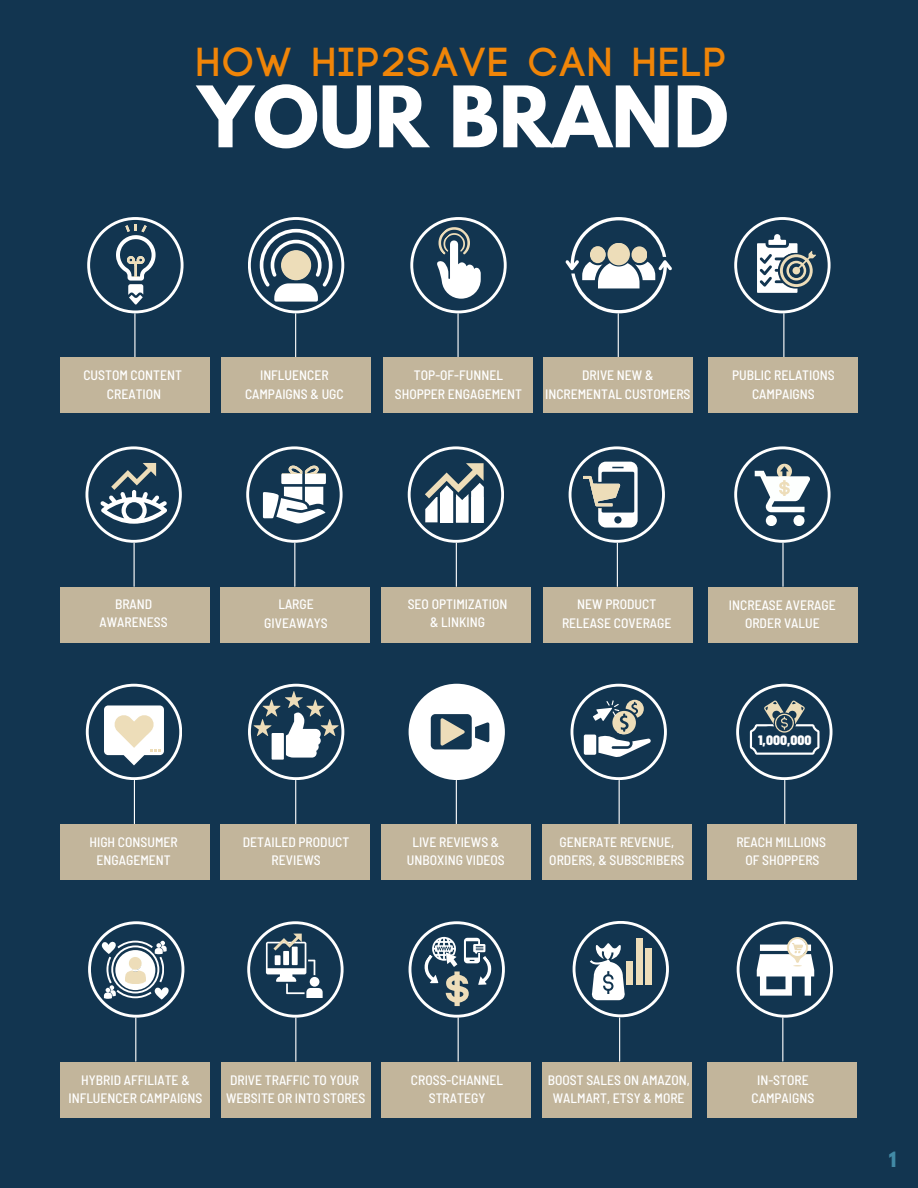
<style>
.page{position:relative;width:918px;height:1188px;background:#123550}
.page>*{position:absolute;margin:0;border:0;box-sizing:border-box;transform-origin:0 0}
.t1{font:700 75px "League Spartan";color:#fff}
.t2{font:700 40.5px "Code";letter-spacing:.085em;color:#f08508}
.t3{font:700 18.75px "League Spartan";color:#428aa6}
.t4{font:500 semi-condensed 13.65px "Barlow";color:#fff}
.t5{font:900 semi-condensed 13.65px "Barlow";color:#fff}
</style>
<div class="page">
<svg style="left:85px;top:446px;width:97px;height:97px"></svg>
<svg style="left:246px;top:446px;width:97px;height:97px"></svg>
<svg style="left:248px;top:217px;width:96px;height:96px"></svg>
<div style="left:281px;top:250px;width:30px;height:30px;background:#edddb9;border-radius:50%"></div>
<svg style="left:86px;top:684px;width:96px;height:96px"></svg>
<svg style="left:87px;top:217px;width:97px;height:96px"></svg>
<svg style="left:569px;top:446px;width:96px;height:97px"></svg>
<hr style="left:134px;top:314px;width:1px;height:43px;background:#fff">
<hr style="left:295px;top:314px;width:1px;height:43px;background:#fff">
<div style="left:60px;top:358px;width:150px;height:55px;background:#c2b59b"></div>
<div style="left:221px;top:358px;width:150px;height:55px;background:#c2b59b"></div>
<hr style="left:617px;top:543px;width:1px;height:43px;background:#fff">
<hr style="left:134px;top:780px;width:1px;height:44px;background:#fff">
<div style="left:543px;top:587px;width:150px;height:55px;background:#c2b59b"></div>
<div style="left:60px;top:824px;width:150px;height:56px;background:#c2b59b"></div>
<hr style="left:134px;top:543px;width:1px;height:43px;background:#fff">
<hr style="left:294px;top:543px;width:1px;height:43px;background:#fff">
<hr style="left:456px;top:543px;width:1px;height:43px;background:#fff">
<div style="left:60px;top:587px;width:150px;height:55px;background:#c2b59b"></div>
<div style="left:220px;top:587px;width:150px;height:55px;background:#c2b59b"></div>
<div style="left:381px;top:587px;width:150px;height:55px;background:#c2b59b"></div>
<svg style="left:409px;top:684px;width:96px;height:96px"></svg>
<svg style="left:248px;top:684px;width:96px;height:96px"></svg>
<hr style="left:295px;top:780px;width:1px;height:44px;background:#fff">
<hr style="left:456px;top:780px;width:1px;height:44px;background:#fff">
<div style="left:220px;top:824px;width:150px;height:56px;background:#c2b59b"></div>
<div style="left:381px;top:824px;width:150px;height:56px;background:#c2b59b"></div>
<svg style="left:565px;top:217px;width:107px;height:96px"></svg>
<div style="left:631px;top:246px;width:16px;height:17px;background:#edddb9;border-radius:50%"></div>
<div style="left:590px;top:246px;width:16px;height:17px;background:#edddb9;border-radius:50%"></div>
<div style="left:607px;top:243px;width:23px;height:22px;background:#edddb9;border-radius:50%"></div>
<hr style="left:457px;top:314px;width:2px;height:43px;background:#fff">
<hr style="left:618px;top:314px;width:1px;height:43px;background:#fff">
<div style="left:383px;top:358px;width:150px;height:55px;background:#c2b59b"></div>
<div style="left:543px;top:358px;width:150px;height:55px;background:#c2b59b"></div>
<hr style="left:619px;top:780px;width:1px;height:44px;background:#fff">
<div style="left:542px;top:824px;width:150px;height:56px;background:#c2b59b"></div>
<hr style="left:782px;top:543px;width:2px;height:43px;background:#fff">
<div style="left:708px;top:587px;width:150px;height:55px;background:#c2b59b"></div>
<hr style="left:783px;top:314px;width:1px;height:43px;background:#fff">
<div style="left:708px;top:358px;width:150px;height:55px;background:#c2b59b"></div>
<hr style="left:784px;top:780px;width:1px;height:44px;background:#fff">
<div style="left:707px;top:824px;width:150px;height:56px;background:#c2b59b"></div>
<hr style="left:135px;top:1018px;width:1px;height:43px;background:#fff">
<hr style="left:782px;top:1018px;width:1px;height:43px;background:#fff">
<div style="left:60px;top:1062px;width:150px;height:55px;background:#c2b59b"></div>
<div style="left:707px;top:1062px;width:150px;height:55px;background:#c2b59b"></div>
<hr style="left:619px;top:1018px;width:1px;height:43px;background:#fff">
<div style="left:542px;top:1062px;width:150px;height:55px;background:#c2b59b"></div>
<svg style="left:734px;top:217px;width:97px;height:96px"></svg>
<svg style="left:734px;top:446px;width:97px;height:97px"></svg>
<svg style="left:736px;top:684px;width:97px;height:96px"></svg>
<hr style="left:458px;top:1018px;width:1px;height:43px;background:#fff">
<div style="left:381px;top:1062px;width:150px;height:55px;background:#c2b59b"></div>
<svg style="left:409px;top:921px;width:96px;height:97px"></svg>
<svg style="left:737px;top:921px;width:96px;height:97px"></svg>
<svg style="left:573px;top:921px;width:96px;height:96px"></svg>
<div style="left:645px;top:948px;width:7px;height:37px;background:#edddb9"></div>
<div style="left:636px;top:938px;width:6px;height:47px;background:#edddb9"></div>
<div style="left:627px;top:961px;width:6px;height:24px;background:#edddb9"></div>
<svg style="left:571px;top:684px;width:96px;height:96px"></svg>
<hr style="left:295px;top:1018px;width:1px;height:43px;background:#fff">
<div style="left:221px;top:1062px;width:150px;height:55px;background:#c2b59b"></div>
<svg style="left:88px;top:921px;width:96px;height:97px"></svg>
<svg style="left:247px;top:921px;width:97px;height:97px"></svg>
<svg style="left:408px;top:446px;width:96px;height:97px"></svg>
<svg style="left:410px;top:217px;width:97px;height:96px"></svg>
<p class="t2" style="left:197px;top:44px;width:530px">HOW HIP2SAVE CAN HELP</p>
<p class="t1" style="left:198px;top:80px;width:532px">YOUR BRAND</p>
<p class="t4" style="left:83px;top:366px;width:100px">CUSTOM CONTENT</p>
<p class="t4" style="left:107px;top:385px;width:56px">CREATION</p>
<p class="t4" style="left:260px;top:366px;width:70px">INFLUENCER</p>
<p class="t4" style="left:245px;top:385px;width:100px">CAMPAIGNS &amp; UGC</p>
<p class="t4" style="left:414px;top:366px;width:91px">TOP-OF-FUNNEL</p>
<p class="t4" style="left:395px;top:385px;width:129px">SHOPPER ENGAGEMENT</p>
<p class="t4" style="left:582px;top:366px;width:73px">DRIVE NEW &amp;</p>
<p class="t4" style="left:545px;top:385px;width:147px">INCREMENTAL CUSTOMERS</p>
<p class="t4" style="left:732px;top:367px;width:104px">PUBLIC RELATIONS</p>
<p class="t4" style="left:752px;top:385px;width:64px">CAMPAIGNS</p>
<p class="t4" style="left:115px;top:595px;width:39px">BRAND</p>
<p class="t4" style="left:100px;top:614px;width:69px">AWARENESS</p>
<p class="t4" style="left:89px;top:833px;width:90px">HIGH CONSUMER</p>
<p class="t4" style="left:97px;top:852px;width:76px">ENGAGEMENT</p>
<p class="t4" style="left:278px;top:596px;width:37px">LARGE</p>
<p class="t4" style="left:264px;top:614px;width:65px">GIVEAWAYS</p>
<p class="t4" style="left:243px;top:833px;width:108px">DETAILED PRODUCT</p>
<p class="t4" style="left:272px;top:852px;width:51px">REVIEWS</p>
<p class="t4" style="left:408px;top:595px;width:101px">SEO OPTIMIZATION</p>
<p class="t4" style="left:430px;top:614px;width:56px">&amp; LINKING</p>
<p class="t4" style="left:577px;top:596px;width:81px">NEW PRODUCT</p>
<p class="t4" style="left:562px;top:614px;width:111px">RELEASE COVERAGE</p>
<p class="t4" style="left:412px;top:833px;width:89px">LIVE REVIEWS &amp;</p>
<p class="t4" style="left:407px;top:852px;width:99px">UNBOXING VIDEOS</p>
<p class="t4" style="left:560px;top:833px;width:116px">GENERATE REVENUE,</p>
<p class="t4" style="left:549px;top:852px;width:137px">ORDERS, &amp; SUBSCRIBERS</p>
<p class="t4" style="left:729px;top:596px;width:108px">INCREASE AVERAGE</p>
<p class="t4" style="left:745px;top:614px;width:76px">ORDER VALUE</p>
<p class="t5" style="left:758px;top:731px;width:55px">1,000,000</p>
<p class="t4" style="left:736px;top:833px;width:91px">REACH MILLIONS</p>
<p class="t4" style="left:746px;top:851px;width:75px">OF SHOPPERS</p>
<p class="t4" style="left:81px;top:1071px;width:110px">HYBRID AFFILIATE &amp;</p>
<p class="t4" style="left:68px;top:1089px;width:136px">INFLUENCER CAMPAIGNS</p>
<p class="t4" style="left:230px;top:1071px;width:130px">DRIVE TRAFFIC TO YOUR</p>
<p class="t4" style="left:226px;top:1089px;width:141px">WEBSITE OR INTO STORES</p>
<p class="t4" style="left:411px;top:1071px;width:94px">CROSS-CHANNEL</p>
<p class="t4" style="left:429px;top:1089px;width:58px">STRATEGY</p>
<p class="t4" style="left:548px;top:1071px;width:144px">BOOST SALES ON AMAZON,</p>
<p class="t4" style="left:553px;top:1089px;width:133px">WALMART, ETSY &amp; MORE</p>
<p class="t4" style="left:757px;top:1071px;width:53px">IN-STORE</p>
<p class="t4" style="left:752px;top:1089px;width:64px">CAMPAIGNS</p>
<p class="t3" style="left:889px;top:1150px;width:9px">1</p>
</div>
